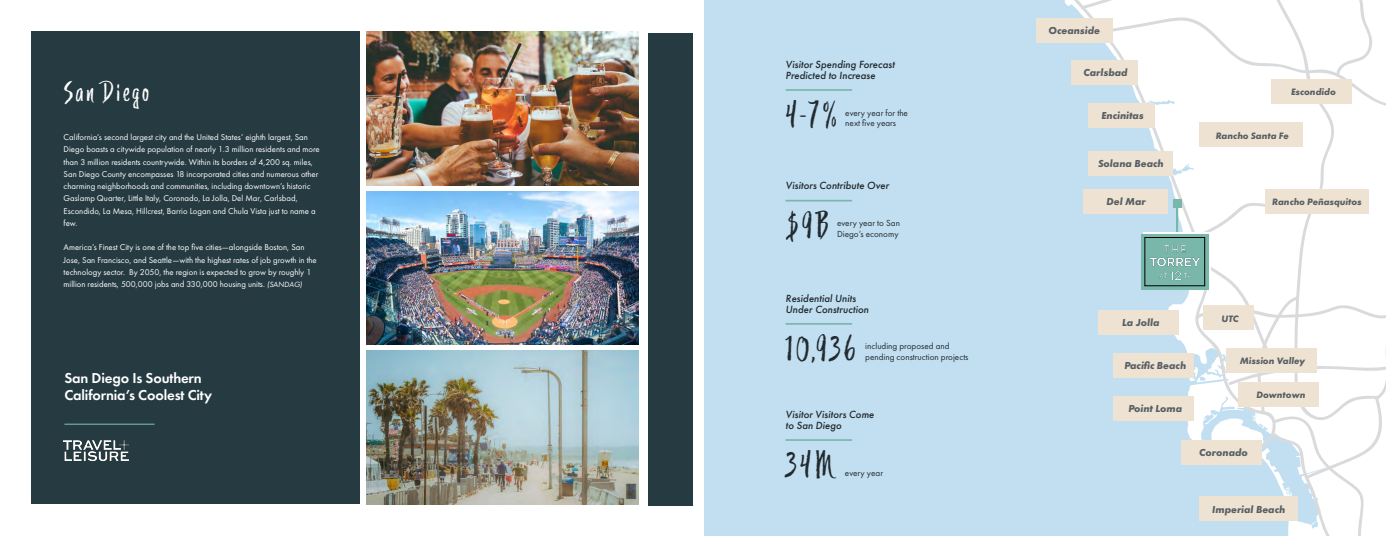
<style>
.page{position:relative;width:1386px;height:536px;background:#fff}
.page>*{position:absolute;margin:0;border:0;box-sizing:border-box;transform-origin:0 0}
.t1{font:33.77px "Trailmade";letter-spacing:.095em;color:#212a2f}
.t2{font:26.25px "Trailmade";letter-spacing:.095em;color:#fff}
.t3{font:600 14.88px/17.5px "Futura PT";letter-spacing:-.01em;color:#fff}
.t4{font:italic 500 10.76px/10.8px "Futura PT";color:#212a2f}
.t5{font:italic 700 10.5px "Futura PT";color:#585f63}
.t6{font:italic 700 9.62px "Futura PT";color:#585f63}
.t7{font:9.1px "Futura PT";color:#212a2f}
.t8{font:8.75px/12.2px "Futura PT";color:#fff}
.s1{font-style:italic;font-size:7.88px}
</style>
<div class="page">
<div style="left:32px;top:32px;width:328px;height:472px;background:#253a41"></div>
<div style="left:649px;top:33px;width:44px;height:472px;background:#253a41"></div>
<img style="left:64px;top:440px;width:64px;height:22px">
<hr style="left:64px;top:423px;width:91px;height:1px;background:#7ab7ab">
<img style="left:366px;top:351px;width:273px;height:153px">
<img style="left:366px;top:191px;width:273px;height:153px">
<img style="left:366px;top:32px;width:273px;height:153px">
<div style="left:704px;top:0;width:682px;height:536px;background:#c2dff1"></div>
<div style="left:1276px;top:0;width:104px;height:258px;background:#fff"></div>
<svg style="left:1036px;top:0;width:240px;height:439px"></svg>
<svg style="left:1195px;top:258px;width:191px;height:278px"></svg>
<svg style="left:1195px;top:202px;width:120px;height:36px;background:#fcfcfc"></svg>
<div style="left:1084px;top:189px;width:84px;height:25px;background:#eee2d3"></div>
<div style="left:1088px;top:151px;width:84px;height:25px;background:#eee2d3"></div>
<div style="left:1271px;top:79px;width:80px;height:24px;background:#eee2d3"></div>
<div style="left:1199px;top:122px;width:103px;height:25px;background:#eee2d3"></div>
<div style="left:1265px;top:189px;width:104px;height:25px;background:#eee2d3"></div>
<div style="left:1088px;top:103px;width:67px;height:25px;background:#eee2d3"></div>
<div style="left:1071px;top:61px;width:67px;height:24px;background:#eee2d3"></div>
<div style="left:1036px;top:18px;width:77px;height:24px;background:#eee2d3"></div>
<div style="left:1098px;top:310px;width:81px;height:24px;background:#eee2d3"></div>
<div style="left:1113px;top:352px;width:80px;height:25px;background:#eee2d3"></div>
<div style="left:1204px;top:305px;width:50px;height:25px;background:#eee2d3"></div>
<div style="left:1113px;top:396px;width:80px;height:25px;background:#eee2d3"></div>
<div style="left:1238px;top:381px;width:81px;height:25px;background:#eee2d3"></div>
<div style="left:1226px;top:348px;width:91px;height:25px;background:#eee2d3"></div>
<div style="left:1181px;top:439px;width:81px;height:25px;background:#eee2d3"></div>
<div style="left:1200px;top:496px;width:98px;height:25px;background:#eee2d3"></div>
<hr style="left:1176px;top:203px;width:2px;height:39px;background:#7ab7ab">
<div style="left:1173px;top:199px;width:9px;height:9px;background:#7ab7ab"></div>
<hr style="left:786px;top:89px;width:66px;height:2px;background:#7ab7ab">
<hr style="left:786px;top:439px;width:66px;height:1px;background:#7ab7ab">
<hr style="left:786px;top:323px;width:66px;height:1px;background:#7ab7ab">
<hr style="left:786px;top:200px;width:66px;height:1px;background:#7ab7ab">
<div style="left:1143px;top:232px;width:68px;height:55px;background:#fff"></div>
<div style="left:1141px;top:234px;width:68px;height:56px;background:#7ab7ab"></div>
<img style="left:1144px;top:238px;width:62px;height:48px">
<div style="left:1145px;top:237px;width:60px;height:49px;border:1px solid #000"></div>
<h2 class="t2" style="left:64px;top:75px;width:87px">San Diego</h2>
<p class="t8" style="left:64px;top:131px;width:258px">California’s second largest city and the United States’ eighth largest, San Diego boasts a citywide population of nearly 1.3 million residents and more than 3 million residents countrywide. Within its borders of 4,200 sq. miles, San Diego County encompasses 18 incorporated cities and numerous other charming neighborhoods and communities, including downtown’s historic Gaslamp Quarter, Little Italy, Coronado, La Jolla, Del Mar, Carlsbad, Escondido, La Mesa, Hillcrest, Barrio Logan and Chula Vista just to name a few.</p>
<p class="t8" style="left:64px;top:241px;width:255px">America’s Finest City is one of the top five cities—alongside Boston, San Jose, San Francisco, and Seattle—with the highest rates of job growth in the technology sector. By 2050, the region is expected to grow by roughly 1 million residents, 500,000 jobs and 330,000 housing units. <span class="s1">(SANDAG)</span></p>
<h3 class="t3" style="left:64px;top:369px;width:149px">San Diego Is Southern<br>California’s Coolest City</h3>
<p class="t4" style="left:786px;top:59px;width:111px">Visitor Spending Forecast<br>Predicted to Increase</p>
<p class="t7" style="left:845px;top:107px;width:64px">every year for the</p>
<h1 class="t1" style="left:786px;top:93px;width:53px">4-7%</h1>
<p class="t7" style="left:845px;top:118px;width:52px">next five years</p>
<p class="t4" style="left:786px;top:180px;width:105px">Visitors Contribute Over</p>
<p class="t7" style="left:837px;top:218px;width:64px">every year to San</p>
<h1 class="t1" style="left:786px;top:204px;width:44px">$9B</h1>
<p class="t7" style="left:837px;top:228px;width:63px">Diego’s economy</p>
<p class="t4" style="left:786px;top:293px;width:85px">Residential Units<br>Under Construction</p>
<p class="t7" style="left:865px;top:341px;width:86px">including proposed and</p>
<h1 class="t1" style="left:786px;top:327px;width:71px">10,936</h1>
<p class="t7" style="left:865px;top:352px;width:105px">pending construction projects</p>
<p class="t4" style="left:786px;top:409px;width:90px">Visitor Visitors Come to San Diego</p>
<h1 class="t1" style="left:786px;top:443px;width:49px">34M</h1>
<p class="t7" style="left:845px;top:468px;width:40px">every year</p>
<p class="t5" style="left:1049px;top:24px;width:53px">Oceanside</p>
<p class="t5" style="left:1084px;top:66px;width:46px">Carlsbad</p>
<p class="t5" style="left:1101px;top:109px;width:44px">Encinitas</p>
<p class="t5" style="left:1098px;top:157px;width:67px">Solana Beach</p>
<p class="t5" style="left:1107px;top:195px;width:41px">Del Mar</p>
<p class="t6" style="left:1291px;top:85px;width:46px">Escondido</p>
<p class="t6" style="left:1216px;top:130px;width:74px">Rancho Santa Fe</p>
<p class="t6" style="left:1272px;top:196px;width:91px">Rancho Peñasquitos</p>
<p class="t5" style="left:1122px;top:315px;width:39px">La Jolla</p>
<p class="t5" style="left:1124px;top:358px;width:63px">Pacific Beach</p>
<p class="t5" style="left:1128px;top:402px;width:56px">Point Loma</p>
<p class="t6" style="left:1222px;top:313px;width:19px">UTC</p>
<p class="t6" style="left:1240px;top:355px;width:67px">Mission Valley</p>
<p class="t6" style="left:1256px;top:388px;width:51px">Downtown</p>
<p class="t5" style="left:1199px;top:445px;width:50px">Coronado</p>
<p class="t5" style="left:1212px;top:502px;width:75px">Imperial Beach</p>
</div>
